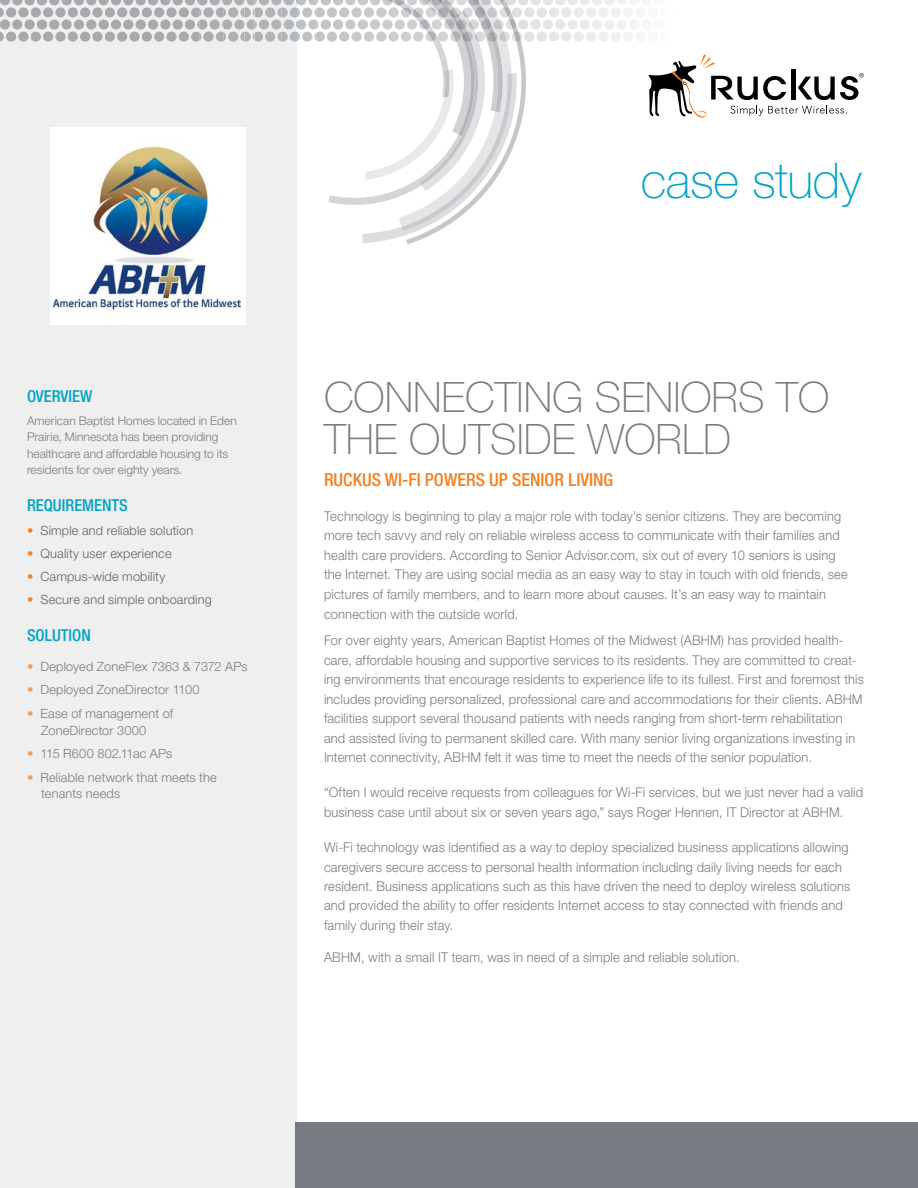
<style>
.page{position:relative;width:918px;height:1188px;background:#fff}
.page>*{position:absolute;margin:0;border:0;box-sizing:border-box;transform-origin:0 0}
.t1{font:100 49.5px "Helvetica Neue LT Std";letter-spacing:-.01em;color:#00a4c7}
.t2{font:100 42px/42px "Helvetica Neue LT Std";color:#787b81}
.t3{font:500 condensed 18px "Helvetica Neue LT Std";color:#f58021}
.t4{font:500 condensed 16.5px "Helvetica Neue LT Std";color:#00a4c7}
.t5{font:300 13.5px/19.5px "Helvetica Neue LT Std";letter-spacing:.015em;color:#787b81;scale:.95 1}
.t6{font:300 12.75px/17.2px "Helvetica Neue LT Std";letter-spacing:.015em;color:#787b81}
.t7{font:300 12.75px "Helvetica Neue LT Std";letter-spacing:.015em;color:#5f636a}
.t8{font:300 12px/16.5px "Helvetica Neue LT Std";color:#787b81}
.s1{color:#f58021}
.s2{color:#f8974a}
</style>
<div class="page">
<svg style="left:297px;top:0;width:567px;height:243px"></svg>
<div style="left:685px;top:32px;width:10px;height:10px;background:#fff;border-radius:5px"></div>
<div style="left:697px;top:32px;width:10px;height:10px;background:#fff;border-radius:5px"></div>
<div style="left:715px;top:0;width:11px;height:5px;background:#fff"></div>
<div style="left:728px;top:0;width:10px;height:5px;background:#fff"></div>
<div style="left:740px;top:0;width:10px;height:5px;background:#fff"></div>
<div style="left:753px;top:0;width:10px;height:5px;background:#fff"></div>
<div style="left:765px;top:0;width:10px;height:5px;background:#fff"></div>
<div style="left:777px;top:0;width:10px;height:5px;background:#fff"></div>
<div style="left:790px;top:0;width:10px;height:5px;background:#fff"></div>
<div style="left:802px;top:0;width:10px;height:5px;background:#fff"></div>
<div style="left:814px;top:0;width:10px;height:5px;background:#fff"></div>
<div style="left:827px;top:0;width:10px;height:5px;background:#fff"></div>
<div style="left:839px;top:0;width:10px;height:5px;background:#fff"></div>
<div style="left:851px;top:0;width:11px;height:5px;background:#fff"></div>
<div style="left:709px;top:7px;width:11px;height:11px;background:#fff;border-radius:5px"></div>
<div style="left:722px;top:7px;width:10px;height:11px;background:#fff;border-radius:5px"></div>
<div style="left:734px;top:7px;width:10px;height:11px;background:#fff;border-radius:5px"></div>
<div style="left:746px;top:7px;width:11px;height:11px;background:#fff;border-radius:5px"></div>
<div style="left:759px;top:7px;width:10px;height:11px;background:#fff;border-radius:5px"></div>
<div style="left:771px;top:7px;width:10px;height:11px;background:#fff;border-radius:5px"></div>
<div style="left:783px;top:7px;width:11px;height:11px;background:#fff;border-radius:5px"></div>
<div style="left:796px;top:7px;width:10px;height:11px;background:#fff;border-radius:5px"></div>
<div style="left:808px;top:7px;width:10px;height:11px;background:#fff;border-radius:5px"></div>
<div style="left:820px;top:7px;width:11px;height:11px;background:#fff;border-radius:5px"></div>
<div style="left:833px;top:7px;width:10px;height:11px;background:#fff;border-radius:5px"></div>
<div style="left:845px;top:7px;width:10px;height:11px;background:#fff;border-radius:5px"></div>
<div style="left:857px;top:7px;width:11px;height:11px;background:#fff;border-radius:5px"></div>
<div style="left:715px;top:20px;width:11px;height:10px;background:#fff;border-radius:5px"></div>
<div style="left:728px;top:20px;width:10px;height:10px;background:#fff;border-radius:5px"></div>
<div style="left:740px;top:20px;width:10px;height:10px;background:#fff;border-radius:5px"></div>
<div style="left:753px;top:20px;width:10px;height:10px;background:#fff;border-radius:5px"></div>
<div style="left:765px;top:20px;width:10px;height:10px;background:#fff;border-radius:5px"></div>
<div style="left:777px;top:20px;width:10px;height:10px;background:#fff;border-radius:5px"></div>
<div style="left:790px;top:20px;width:10px;height:10px;background:#fff;border-radius:5px"></div>
<div style="left:802px;top:20px;width:10px;height:10px;background:#fff;border-radius:5px"></div>
<div style="left:814px;top:20px;width:10px;height:10px;background:#fff;border-radius:5px"></div>
<div style="left:827px;top:20px;width:10px;height:10px;background:#fff;border-radius:5px"></div>
<div style="left:839px;top:20px;width:10px;height:10px;background:#fff;border-radius:5px"></div>
<div style="left:851px;top:20px;width:11px;height:10px;background:#fff;border-radius:5px"></div>
<div style="left:709px;top:32px;width:11px;height:10px;background:#fff;border-radius:5px"></div>
<div style="left:722px;top:32px;width:10px;height:10px;background:#fff;border-radius:5px"></div>
<div style="left:734px;top:32px;width:10px;height:10px;background:#fff;border-radius:5px"></div>
<div style="left:746px;top:32px;width:11px;height:10px;background:#fff;border-radius:5px"></div>
<div style="left:759px;top:32px;width:10px;height:10px;background:#fff;border-radius:5px"></div>
<div style="left:771px;top:32px;width:10px;height:10px;background:#fff;border-radius:5px"></div>
<div style="left:783px;top:32px;width:11px;height:10px;background:#fff;border-radius:5px"></div>
<div style="left:796px;top:32px;width:10px;height:10px;background:#fff;border-radius:5px"></div>
<div style="left:808px;top:32px;width:10px;height:10px;background:#fff;border-radius:5px"></div>
<div style="left:820px;top:32px;width:11px;height:10px;background:#fff;border-radius:5px"></div>
<div style="left:833px;top:32px;width:10px;height:10px;background:#fff;border-radius:5px"></div>
<div style="left:845px;top:32px;width:10px;height:10px;background:#fff;border-radius:5px"></div>
<div style="left:857px;top:32px;width:11px;height:10px;background:#fff;border-radius:5px"></div>
<div style="left:296px;top:1122px;width:622px;height:66px;background:#787b81"></div>
<div style="left:0;top:0;width:297px;height:1188px;background:#efeff0"></div>
<img style="left:50px;top:127px;width:195px;height:197px">
<p class="t4" style="left:27px;top:386px;width:67px">OVERVIEW</p>
<p class="t8" style="left:27px;top:412px;width:211px">American Baptist Homes located in Eden Prairie, Minnesota has been providing healthcare and affordable housing to its residents for over eighty years.</p>
<p class="t4" style="left:27px;top:496px;width:102px">REQUIREMENTS</p>
<p class="t7" style="left:27px;top:522px;width:168px"><span class="s1">•</span> Simple and reliable solution</p>
<p class="t7" style="left:27px;top:546px;width:146px"><span class="s1">•</span> Quality user experience</p>
<p class="t7" style="left:27px;top:569px;width:140px"><span class="s1">•</span> Campus-wide mobility</p>
<p class="t7" style="left:27px;top:592px;width:186px"><span class="s1">•</span> Secure and simple onboarding</p>
<p class="t4" style="left:27px;top:626px;width:65px">SOLUTION</p>
<p class="t6" style="left:27px;top:658px;width:222px"><span class="s2">•</span> Deployed ZoneFlex 7363 &amp; 7372 APs</p>
<p class="t6" style="left:27px;top:681px;width:174px"><span class="s2">•</span> Deployed ZoneDirector 1100</p>
<p class="t6" style="left:41px;top:704px;width:133px;text-indent:-14px"><span class="s2">•</span> Ease of management of<br>ZoneDirector 3000</p>
<p class="t6" style="left:27px;top:745px;width:147px"><span class="s2">•</span> 115 R600 802.11ac APs</p>
<p class="t6" style="left:41px;top:768px;width:177px;line-height:16.5px;text-indent:-14px"><span class="s2">•</span> Reliable network that meets the tenants needs</p>
<h1 class="t1" style="left:641px;top:153px;width:223px">case study</h1>
<h2 class="t2" style="left:324px;top:376px;width:507px">CONNECTING SENIORS TO<br>THE OUTSIDE WORLD</h2>
<h3 class="t3" style="left:324px;top:469px;width:291px">RUCKUS WI-FI POWERS UP SENIOR LIVING</h3>
<p class="t5" style="left:324px;top:506px;width:553px">Technology is beginning to play a major role with today’s senior citizens. They are becoming more tech savvy and rely on reliable wireless access to communicate with their families and health care providers. According to Senior Advisor.com, six out of every 10 seniors is using the Internet. They are using social media as an easy way to stay in touch with old friends, see pictures of family members, and to learn more about causes. It’s an easy way to maintain connection with the outside world.</p>
<p class="t5" style="left:324px;top:630px;width:570px">For over eighty years, American Baptist Homes of the Midwest (ABHM) has provided health&shy;care, affordable housing and supportive services to its residents. They are committed to creat&shy;ing environments that encourage residents to experience life to its fullest. First and foremost this includes providing personalized, professional care and accommodations for their clients. ABHM facilities support several thousand patients with needs ranging from short-term rehabilitation and assisted living to permanent skilled care. With many senior living organizations investing in Internet connectivity, ABHM felt it was time to meet the needs of the senior population.</p>
<p class="t5" style="left:324px;top:782px;width:569px">“Often I would receive requests from colleagues for Wi-Fi services, but we just never had a valid business case until about six or seven years ago,” says Roger Hennen, IT Director at ABHM.</p>
<p class="t5" style="left:324px;top:837px;width:556px">Wi-Fi technology was identified as a way to deploy specialized business applications allowing caregivers secure access to personal health information including daily living needs for each resident. Business applications such as this have driven the need to deploy wireless solutions and provided the ability to offer residents Internet access to stay connected with friends and family during their stay.</p>
<p class="t5" style="left:324px;top:947px;width:439px">ABHM, with a small IT team, was in need of a simple and reliable solution.</p>
</div>
